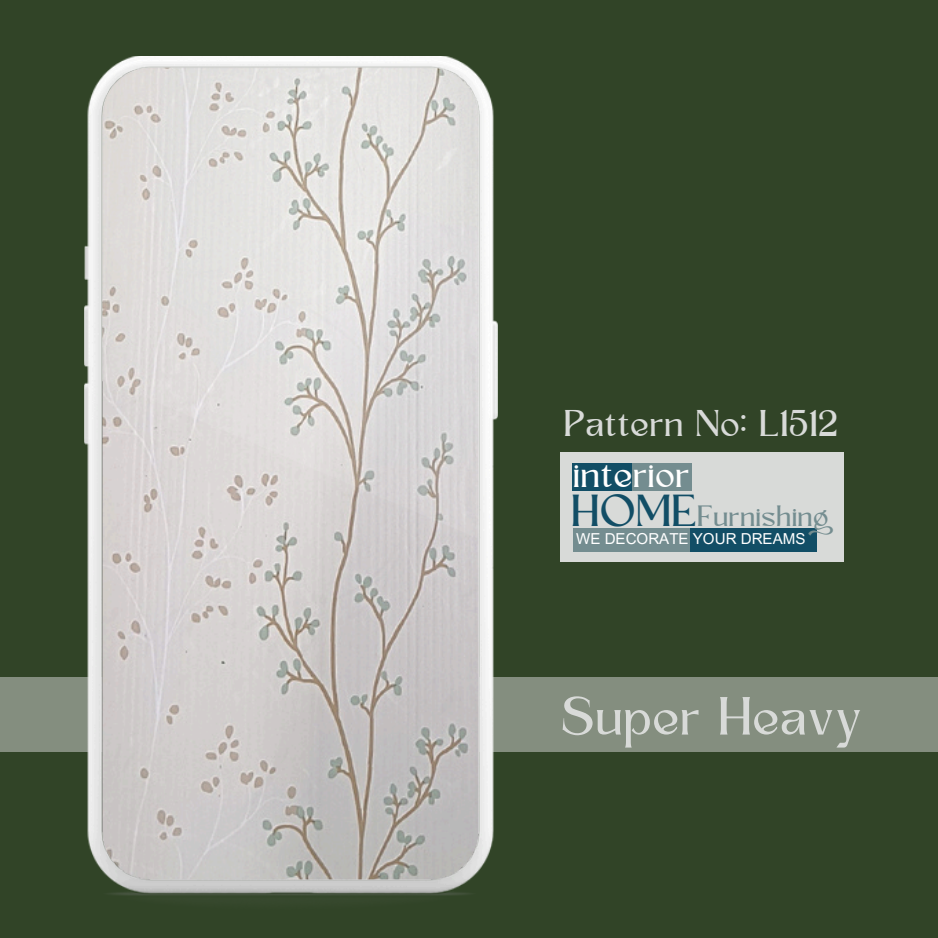
<style>
.page{position:relative;width:938px;height:938px;background:#fff}
.page>*{position:absolute;margin:0;border:0;box-sizing:border-box;transform-origin:0 0}
.t1{font:50px "Kingred Serif";color:#d8dad8}
.t2{font:41.75px "Kingred Serif";color:#124e66}
.t3{font:35px "Kingred Serif";color:#fff}
.t4{font:34.75px "Kingred Serif";color:#d8dad8}
.t5{font:27.5px "Kingred Serif";color:#748d90}
.t6{font:15px "Arial MT Pro";color:#fff}
</style>
<div class="page">
<div style="left:0;top:0;width:938px;height:937px;background:#314427"></div>
<div style="left:0;top:677px;width:938px;height:74px;background:#848e7f"></div>
<img style="left:84px;top:56px;width:413px;height:840px">
<div style="left:560px;top:452px;width:284px;height:110px;background:#d8dad8"></div>
<div style="left:690px;top:528px;width:126px;height:24px;background:#124e66"></div>
<div style="left:573px;top:528px;width:117px;height:24px;background:#748d90"></div>
<div style="left:572px;top:463px;width:60px;height:27px;background:#124e66"></div>
<div style="left:632px;top:463px;width:59px;height:27px;background:#748d90"></div>
<h3 class="t4" style="left:565px;top:410px;width:276px">Pattern No: L1512</h3>
<p class="t3" style="left:574px;top:461px;width:119px">interior</p>
<h4 class="t2" style="left:573px;top:494px;width:127px">HOME</h4>
<h2 class="t5" style="left:698px;top:506px;width:133px">Furnishing</h2>
<h3 class="t6" style="left:576px;top:533px;width:231px">WE DECORATE YOUR DREAMS</h3>
<h1 class="t1" style="left:562px;top:697px;width:303px">Super Heavy</h1>
</div>
